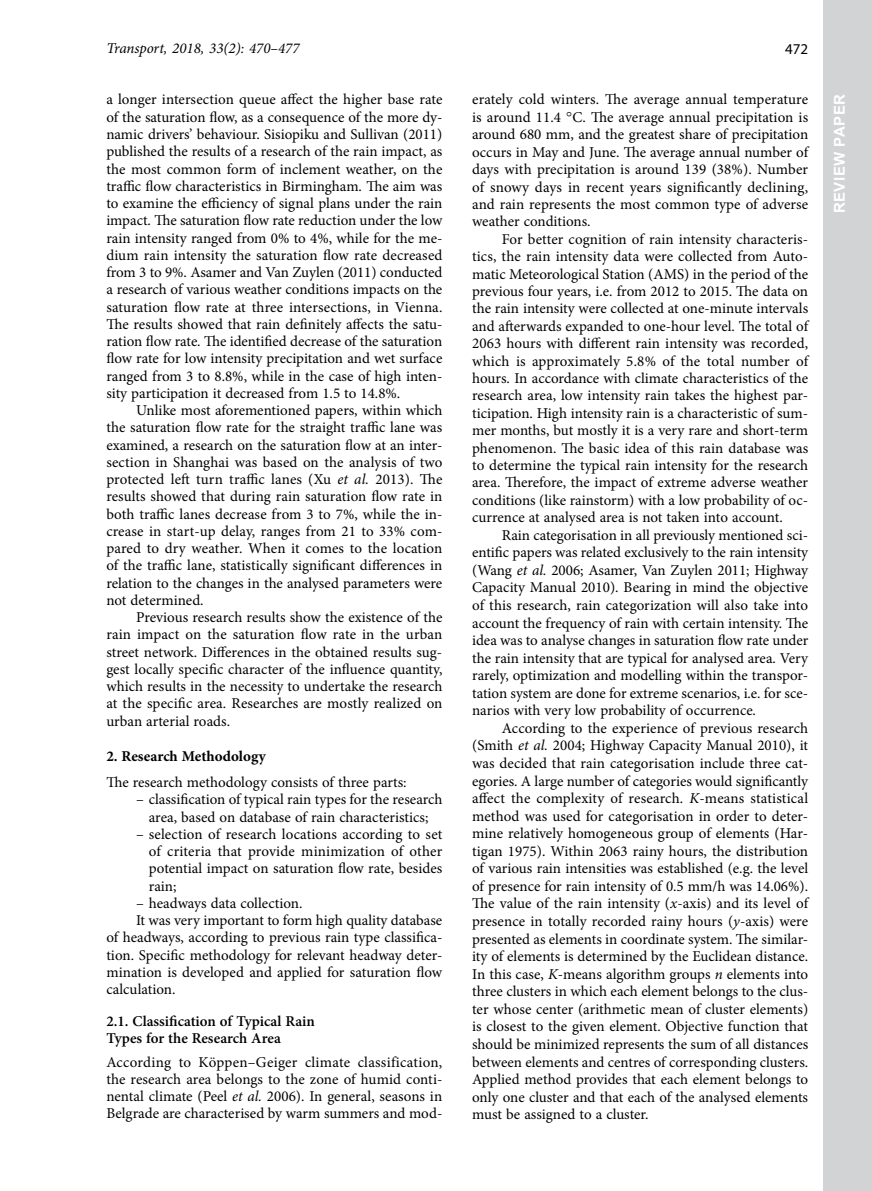
<style>
.page{position:relative;width:872px;height:1191px;background:#fff}
.page>*{position:absolute;margin:0;border:0;box-sizing:border-box;transform-origin:0 0}
.t1{font:15px/17.2px "Min Symb";color:#000;text-align:justify}
.t2{font:600 15px/16.5px "Minion Pro";color:#000}
.t3{font:italic 15px "Min Symb";color:#000}
.t4{font:700 15px "Min Symb";color:#000}
.t5{font:700 15px "Arial";letter-spacing:.035em;color:#fff}
.t6{font:15px "Myriad Pro";color:#000}
.s1{font-style:italic}
.s2{font-family:"Minion Pro"}
</style>
<div class="page">
<div style="left:823px;top:0;width:49px;height:1191px;background:#d1d3d4"></div>
<p class="t3" style="left:106px;top:38px;width:195px">Transport, 2018, 33(2): 470–477</p>
<p class="t6" style="left:785px;top:39px;width:25px">472</p>
<p class="t1" style="left:106px;top:91px;width:338px">a longer intersection queue affect the higher base rate of the saturation flow, as a consequence of the more dy&shy;namic drivers’ behaviour. Sisiopiku and Sullivan (2011) published the results of a research of the rain impact, as the most common form of inclement weather, on the traffic flow characteristics in Birmingham. The aim was to examine the efficiency of signal plans under the rain impact. The saturation flow rate reduction under the low rain intensity ranged from 0% to 4%, while for the me&shy;dium rain intensity the saturation flow rate decreased from 3 to 9%. Asamer and Van Zuylen (2011) conducted a research of various weather conditions impacts on the saturation flow rate at three intersections, in Vienna.<br>The results showed that rain definitely affects the satu&shy;ration flow rate. The identified decrease of the saturation flow rate for low intensity precipitation and wet surface ranged from 3 to 8.8%, while in the case of high inten&shy;sity participation it decreased from 1.5 to 14.8%.</p>
<p class="t1" style="left:106px;top:402px;width:337px;text-indent:30px">Unlike most aforementioned papers, within which the saturation flow rate for the straight traffic lane was examined, a research on the saturation flow at an inter&shy;section in Shanghai was based on the analysis of two protected left turn traffic lanes (Xu <span class="s1">et al.</span> 2013). The results showed that during rain saturation flow rate in both traffic lanes decrease from 3 to 7%, while the in&shy;crease in start-up delay, ranges from 21 to 33% com&shy;pared to dry weather. When it comes to the location of the traffic lane, statistically significant differences in relation to the changes in the analysed parameters were not determined.</p>
<p class="t1" style="left:106px;top:609px;width:338px;text-indent:30px">Previous research results show the existence of the rain impact on the saturation flow rate in the urban street network. Differences in the obtained results sug&shy;gest locally specific character of the influence quantity, which results in the necessity to undertake the research at the specific area. Researches are mostly realized on urban arterial roads.</p>
<p class="t4" style="left:106px;top:746px;width:161px">2. Research Methodology</p>
<p class="t1" style="left:106px;top:774px;width:302px">The research methodology consists of three parts:</p>
<p class="t1" style="left:136px;top:791px;width:308px;text-align:center"><span class="s2">–</span> classification of typical rain types for the research area, based on database of rain characteristics;</p>
<p class="t1" style="left:149px;top:825px;width:295px;text-indent:-13px"><span class="s2">–</span> selection of research locations according to set of criteria that provide minimization of other potential impact on saturation flow rate, besides rain;</p>
<p class="t1" style="left:136px;top:894px;width:168px"><span class="s2">–</span> headways data collection.</p>
<p class="t1" style="left:136px;top:912px;width:308px">It was very important to form high quality database</p>
<p class="t1" style="left:106px;top:929px;width:337px">of headways, according to previous rain type classifica-</p>
<p class="t1" style="left:106px;top:946px;width:337px">tion. Specific methodology for relevant headway deter-</p>
<p class="t1" style="left:106px;top:963px;width:337px">mination is developed and applied for saturation flow</p>
<p class="t1" style="left:106px;top:981px;width:71px">calculation.</p>
<p class="t2" style="left:106px;top:1013px;width:210px">2.1. Classification of Typical Rain<br>Types for the Research Area</p>
<p class="t1" style="left:106px;top:1053px;width:337px">According to Köppen–Geiger climate classification, the research area belongs to the zone of humid conti&shy;nental climate (Peel <span class="s1">et al.</span> 2006). In general, seasons in Belgrade are characterised by warm summers and mod-</p>
<p class="t1" style="left:472px;top:91px;width:337px">erately cold winters. The average annual temperature is around 11.4 C. The average annual precipitation is around 680 mm, and the greatest share of precipitation occurs in May and June. The average annual number of days with precipitation is around 139 (38%). Number of snowy days in recent years significantly declining, and rain represents the most common type of adverse weather conditions.</p>
<p class="t1" style="left:472px;top:230px;width:338px;text-indent:30px">For better cognition of rain intensity characteris&shy;tics, the rain intensity data were collected from Auto&shy;matic Meteorological Station (AMS) in the period of the previous four years, i.e. from 2012 to 2015. The data on the rain intensity were collected at one-minute intervals and afterwards expanded to one-hour level. The total of 2063 hours with different rain intensity was recorded, which is approximately 5.8% of the total number of hours. In accordance with climate characteristics of the research area, low intensity rain takes the highest par&shy;ticipation. High intensity rain is a characteristic of sum&shy;mer months, but mostly it is a very rare and short-term phenomenon. The basic idea of this rain database was to determine the typical rain intensity for the research area. Therefore, the impact of extreme adverse weather conditions (like rainstorm) with a low probability of oc&shy;currence at analysed area is not taken into account.</p>
<p class="t1" style="left:472px;top:526px;width:338px;text-indent:30px">Rain categorisation in all previously mentioned sci&shy;entific papers was related exclusively to the rain intensity (Wang <span class="s1">et al.</span> 2006; Asamer, Van Zuylen 2011; Highway Capacity Manual 2010). Bearing in mind the objective of this research, rain categorization will also take into account the frequency of rain with certain intensity. The idea was to analyse changes in saturation flow rate under the rain intensity that are typical for analysed area. Very rarely, optimization and modelling within the transpor&shy;tation system are done for extreme scenarios, i.e. for sce&shy;narios with very low probability of occurrence.</p>
<p class="t1" style="left:472px;top:719px;width:338px;text-indent:30px">According to the experience of previous research (Smith <span class="s1">et al.</span> 2004; Highway Capacity Manual 2010), it was decided that rain categorisation include three cat&shy;egories. A large number of categories would significantly affect the complexity of research. <span class="s1">K</span>-means statistical method was used for categorisation in order to deter&shy;mine relatively homogeneous group of elements (Har&shy;tigan 1975). Within 2063 rainy hours, the distribution of various rain intensities was established (e.g. the level of presence for rain intensity of 0.5 mm/h was 14.06%).<br>The value of the rain intensity (<span class="s1">x</span>-axis) and its level of presence in totally recorded rainy hours (<span class="s1">y</span>-axis) were presented as elements in coordinate system. The similar&shy;ity of elements is determined by the Euclidean distance.<br>In this case, <span class="s1">K</span>-means algorithm groups <span class="s1">n</span> elements into three clusters in which each element belongs to the clus&shy;ter whose center (arithmetic mean of cluster elements) is closest to the given element. Objective function that should be minimized represents the sum of all distances between elements and centres of corresponding clusters.<br>Applied method provides that each element belongs to only one cluster and that each of the analysed elements must be assigned to a cluster.</p>
<p class="t5" style="left:829px;top:213px;width:121px;rotate:-90deg">REVIEW PAPER</p>
</div>
